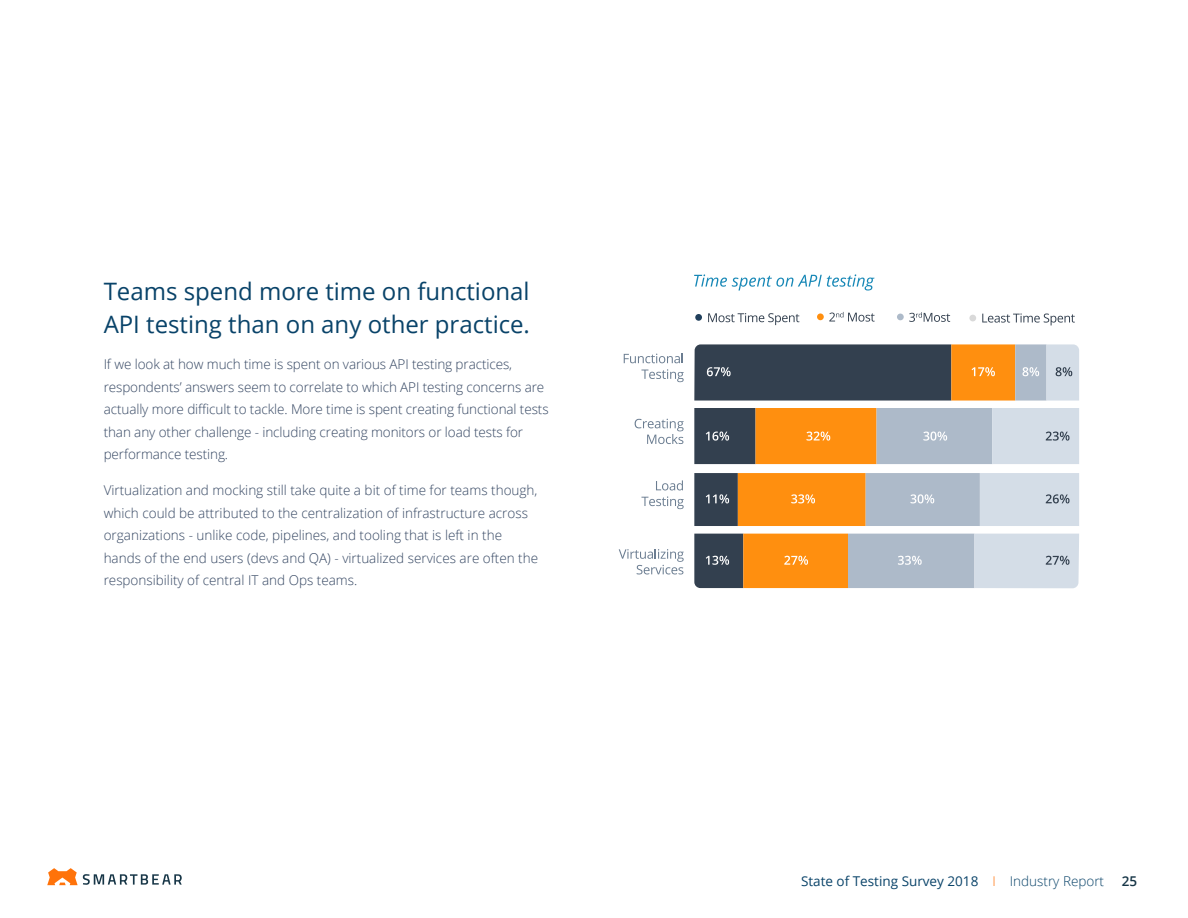
<style>
.page{position:relative;width:1188px;height:918px;background:#fff}
.page>*{position:absolute;margin:0;border:0;box-sizing:border-box;transform-origin:0 0}
.t1{font:24px/33px "Open Sans";color:#094369}
.t2{font:300 13.5px/22.5px "Open Sans";color:#334561}
.t3{font:13.5px "Open Sans";color:#094369}
.t4{font:600 13.5px "Open Sans";color:#173647}
.s1{font-weight:300;color:#ff730b}
.s2{font-weight:300}
</style>
<div class="page">
<svg style="left:47px;top:868px;width:135px;height:17px"></svg>
<svg style="left:694px;top:274px;width:180px;height:17px"></svg>
<svg style="left:694px;top:344px;width:44px;height:244px;background:#4c5764"></svg>
<svg style="left:738px;top:344px;width:110px;height:244px;background:#c5843a"></svg>
<svg style="left:848px;top:344px;width:124px;height:244px;background:#a7a49f"></svg>
<svg style="left:706px;top:556px;width:23px;height:9px"></svg>
<svg style="left:706px;top:494px;width:23px;height:9px"></svg>
<svg style="left:706px;top:432px;width:23px;height:9px"></svg>
<svg style="left:707px;top:367px;width:24px;height:9px"></svg>
<svg style="left:784px;top:556px;width:24px;height:9px"></svg>
<svg style="left:791px;top:494px;width:24px;height:9px"></svg>
<svg style="left:807px;top:432px;width:23px;height:9px"></svg>
<svg style="left:898px;top:556px;width:24px;height:9px"></svg>
<svg style="left:911px;top:494px;width:23px;height:9px"></svg>
<svg style="left:923px;top:432px;width:24px;height:9px"></svg>
<svg style="left:972px;top:344px;width:107px;height:244px;background:#d5d3d0"></svg>
<svg style="left:619px;top:549px;width:65px;height:25px"></svg>
<svg style="left:656px;top:480px;width:27px;height:10px"></svg>
<svg style="left:641px;top:496px;width:43px;height:13px"></svg>
<svg style="left:624px;top:353px;width:59px;height:10px"></svg>
<svg style="left:641px;top:369px;width:43px;height:13px"></svg>
<svg style="left:909px;top:312px;width:41px;height:10px"></svg>
<div style="left:897px;top:314px;width:7px;height:6px;background:#adbac9;border-radius:50%"></div>
<svg style="left:982px;top:313px;width:93px;height:12px"></svg>
<div style="left:969px;top:315px;width:7px;height:6px;background:#d9d9d9;border-radius:50%"></div>
<svg style="left:708px;top:313px;width:91px;height:12px"></svg>
<div style="left:695px;top:314px;width:7px;height:7px;background:#21405c;border-radius:50%"></div>
<svg style="left:829px;top:312px;width:46px;height:10px"></svg>
<div style="left:817px;top:313px;width:7px;height:7px;background:#ff8f0f;border-radius:50%"></div>
<svg style="left:635px;top:419px;width:49px;height:25px"></svg>
<p class="t1" style="left:104px;top:274px;width:428px">Teams spend more time on functional<br>API testing than on any other practice.</p>
<p class="t2" style="left:104px;top:353px;width:446px">If we look at how much time is spent on various API testing practices, respondents’ answers seem to correlate to which API testing concerns are actually more difficult to tackle. More time is spent creating functional tests than any other challenge - including creating monitors or load tests for performance testing.</p>
<p class="t2" style="left:104px;top:479px;width:436px">Virtualization and mocking still take quite a bit of time for teams though, which could be attributed to the centralization of infrastructure across organizations - unlike code, pipelines, and tooling that is left in the hands of the end users (devs and QA) - virtualized services are often the responsibility of central IT and Ops teams.</p>
<p class="t3" style="left:801px;top:872px;width:305px">State of Testing Survey 2018 <span class="s1">I</span> <span class="s2">Industry Report</span></p>
<p class="t4" style="left:1122px;top:872px;width:17px">25</p>
</div>
